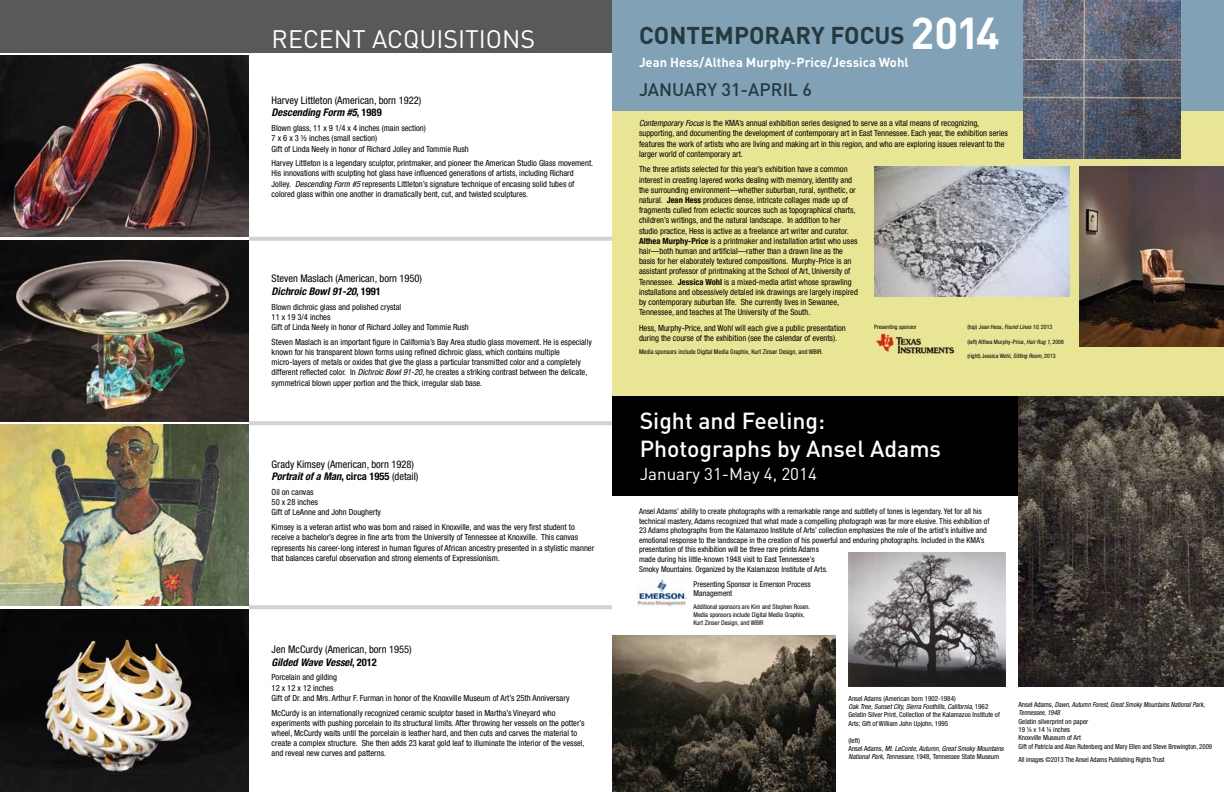
<style>
.page{position:relative;width:1224px;height:792px;background:#fff}
.page>*{position:absolute;margin:0;border:0;box-sizing:border-box;transform-origin:0 0}
.t1{font:25px "DIN";color:#fff}
.t2{font:700 24px "DIN";color:#26393d}
.t3{font:500 23px/27.6px "DIN";color:#fff}
.t4{font:500 18px "DIN";color:#26393d}
.t5{font:17px "DIN";color:#fff}
.t6{font:700 13px "DIN";color:#fff}
.t7{font:condensed 10.5px/12.6px "Helvetica Neue";color:#000}
.t8{font:condensed 8.5px/10.2px "Helvetica Neue";color:#000}
.t9{font:condensed 8px/9.6px "Helvetica Neue";color:#000}
.t10{font:condensed 7px/8.4px "Helvetica Neue";color:#000}
.t11{font:italic condensed 7px/8.4px "Helvetica Neue";color:#000}
.t12{font:italic condensed 7px/8.4px "Helvetica Neue";color:#000;scale:.95 1}
.t13{font:condensed 7px "Helvetica Neue";color:#000;scale:.95 1}
.t14{font:condensed 6.5px/7.8px "Helvetica Neue";color:#000}
.t15{font:condensed 6px "Helvetica Neue";color:#000}
.s1{font-weight:700;font-style:italic}
.s2{font-weight:700}
.s3{font-style:italic}
.s4{font-size:44px;color:#fff}
.s5{font-style:normal}
</style>
<div class="page">
<div style="left:612px;top:75px;width:612px;height:321px;background:#e8e595"></div>
<div style="left:0;top:0;width:612px;height:52px;background:#58595b"></div>
<img style="left:0;top:56px;width:249px;height:181px">
<img style="left:0;top:240px;width:249px;height:181px">
<img style="left:0;top:425px;width:249px;height:181px">
<img style="left:0;top:609px;width:249px;height:183px">
<div style="left:612px;top:0;width:612px;height:110px;background:#80a1b6"></div>
<img style="left:1023px;top:0;width:158px;height:158px">
<img style="left:874px;top:166px;width:196px;height:131px">
<img style="left:1080px;top:166px;width:144px;height:181px">
<div style="left:613px;top:396px;width:611px;height:99px;background:#000"></div>
<img style="left:1018px;top:396px;width:206px;height:290px">
<img style="left:612px;top:636px;width:224px;height:156px">
<img style="left:849px;top:552px;width:156px;height:134px">
<hr style="left:249px;top:237px;width:363px;height:4px;background:#d1d3d4">
<hr style="left:249px;top:421px;width:363px;height:4px;background:#d1d3d4">
<hr style="left:249px;top:605px;width:363px;height:4px;background:#d1d3d4">
<img style="left:638px;top:579px;width:48px;height:28px">
<img style="left:876px;top:333px;width:79px;height:21px">
<h1 class="t1" style="left:272px;top:24px;width:247px">RECENT Acqu isitions</h1>
<p class="t7" style="left:272px;top:94px;width:151px">Harvey Littleton (American, born 1922)<br><span class="s1">Descending Form #5</span><span class="s2">, 1989</span></p>
<p class="t8" style="left:272px;top:123px;width:199px">Blown glass, 11 x 9 1/4 x 4 inches (main section)<br>7 x 6 x 3 ½ inches (small section)<br>Gift of Linda Neely in honor of Richard Jolley and Tommie Rush</p>
<p class="t8" style="left:272px;top:158px;width:323px">Harvey Littleton is a legendary sculptor, printmaker, and pioneer the American Studio Glass movement.<br>His innovations with sculpting hot glass have influenced generations of artists, including Richard Jolley. <span class="s3">Descending Form #5</span> represents Littleton’s signature technique of encasing solid tubes of colored glass within one another in dramatically bent, cut, and twisted sculptures.</p>
<p class="t7" style="left:272px;top:272px;width:152px">Steven Maslach (American, born 1950)<br><span class="s1">Dichroic Bowl 91-20</span><span class="s2">, 1991</span></p>
<p class="t8" style="left:272px;top:302px;width:199px">Blown dichroic glass and polished crystal<br>11 x 19 3/4 inches<br>Gift of Linda Neely in honor of Richard Jolley and Tommie Rush</p>
<p class="t8" style="left:272px;top:337px;width:322px">Steven Maslach is an important figure in California’s Bay Area studio glass movement. He is especially known for his transparent blown forms using refined dichroic glass, which contains multiple micro-layers of metals or oxides that give the glass a particular transmitted color and a completely different reflected color. In <span class="s3">Dichroic Bowl 91-20</span>, he creates a striking contrast between the delicate, symmetrical blown upper portion and the thick, irregular slab base.</p>
<p class="t7" style="left:272px;top:458px;width:148px">Grady Kimsey (American, born 1928)<br><span class="s1">Portrait of a Man</span><span class="s2">, circa 1955</span> (detail)</p>
<p class="t8" style="left:272px;top:487px;width:111px">Oil on canvas<br>50 x 28 inches<br>Gift of LeAnne and John Dougherty</p>
<p class="t8" style="left:272px;top:522px;width:324px">Kimsey is a veteran artist who was born and raised in Knoxville, and was the very first student to receive a bachelor’s degree in fine arts from the University of Tennessee at Knoxville. This canvas represents his career-long interest in human figures of African ancestry presented in a stylistic manner that balances careful observation and strong elements of Expressionism.</p>
<p class="t7" style="left:272px;top:643px;width:142px">Jen McCurdy (American, born 1955)<br><span class="s1">Gilded Wave Vessel</span><span class="s2">, 2012</span></p>
<p class="t8" style="left:272px;top:672px;width:299px">Porcelain and gilding<br>12 x 12 x 12 inches<br>Gift of Dr. and Mrs. Arthur F. Furman in honor of the Knoxville Museum of Art’s 25th Anniversary</p>
<p class="t8" style="left:272px;top:707px;width:315px">McCurdy is an internationally recognized ceramic sculptor based in Martha’s Vineyard who experiments with pushing porcelain to its structural limits. After throwing her vessels on the potter’s wheel, McCurdy waits until the porcelain is leather hard, and then cuts and carves the material to create a complex structure. She then adds 23 karat gold leaf to illuminate the interior of the vessel, and reveal new curves and patterns.</p>
<h2 class="t2" style="left:639px;top:20px;width:362px">CONTEMPORARY FOCUS <span class="s4">2014</span></h2>
<h3 class="t6" style="left:639px;top:54px;width:271px">Jean Hess/Althea Murphy-Price/Jessica Wohl</h3>
<h3 class="t4" style="left:639px;top:78px;width:175px">JANUARY 31-APRIL 6</h3>
<p class="t8" style="left:639px;top:118px;width:370px"><span class="s3">Contemporary Focus</span> is the KMA’s annual exhibition series designed to serve as a vital means of recognizing, supporting, and documenting the development of contemporary art in East Tennessee. Each year, the exhibition series features the work of artists who are living and making art in this region, and who are exploring issues relevant to the larger world of contemporary art.</p>
<p class="t8" style="left:639px;top:164px;width:220px">The three artists selected for this year’s exhibition have a common interest in creating layered works dealing with memory, identity and the surrounding environment—whether suburban, rural, synthetic, or natural. <span class="s2">Jean Hess</span> produces dense, intricate collages made up of fragments culled from eclectic sources such as topographical charts, children’s writings, and the natural landscape. In addition to her studio practice, Hess is active as a freelance art writer and curator.<br><span class="s2">Althea Murphy-Price</span> is a printmaker and installation artist who uses hair—both human and artificial—rather than a drawn line as the basis for her elaborately textured compositions. Murphy-Price is an assistant professor of printmaking at the School of Art, University of Tennessee. <span class="s2">Jessica Wohl</span> is a mixed-media artist whose sprawling installations and obsessively detaled ink drawings are largely inspired by contemporary suburban life. She currently lives in Sewanee, Tennessee, and teaches at The University of the South.</p>
<p class="t8" style="left:639px;top:323px;width:208px">Hess, Murphy-Price, and Wohl will each give a public presentation during the course of the exhibition (see the calendar of events).</p>
<p class="t14" style="left:639px;top:348px;width:186px">Media sponsors include Digital Media Graphix, Kurt Zinser Design, and WBIR.</p>
<p class="t15" style="left:874px;top:324px;width:44px">Presenting sponsor</p>
<p class="t15" style="left:968px;top:324px;width:86px">(top) Jean Hess, <span class="s3">Found Lines 10</span>, 2013</p>
<p class="t15" style="left:968px;top:338px;width:98px">(left) Althea Murphy-Price, <span class="s3">Hair Rug 1</span>, 2006</p>
<p class="t15" style="left:968px;top:352px;width:90px">(right) Jessica Wohl, <span class="s3">Sitting Room</span>, 2013</p>
<h3 class="t3" style="left:640px;top:406px;width:303px">Sight and Feeling:<br>Photographs by Ansel Adams</h3>
<h3 class="t5" style="left:640px;top:463px;width:179px">January 31-May 4, 2014</h3>
<p class="t9" style="left:639px;top:506px;width:352px">Ansel Adams’ ability to create photographs with a remarkable range and subtlety of tones is legendary. Yet for all his technical mastery, Adams recognized that what made a compelling photograph was far more elusive. This exhibition of 23 Adams photographs from the Kalamazoo Institute of Arts’ collection emphasizes the role of the artist’s intuitive and emotional response to the landscape in the creation of his powerful and enduring photographs. Included in the KMA’s presentation of this exhibition will be three rare prints Adams<br>made during his little-known 1948 visit to East Tennessee’s<br>Smoky Mountains. Organized by the Kalamazoo Institute of Arts.</p>
<p class="t9" style="left:693px;top:579px;width:119px">Presenting Sponsor is Emerson Process<br>Management</p>
<p class="t14" style="left:694px;top:603px;width:118px">Additional sponsors are Kim and Stephen Rosen.<br>Media sponsors include Digital Media Graphix,<br>Kurt Zinser Design, and WBIR</p>
<p class="t10" style="left:849px;top:694px;width:153px">Ansel Adams (American born 1902-1984)<br><span class="s3">Oak Tree, Sunset City, Sierra Foothills, California</span>, 1962<br>Gelatin Silver Print, Collection of the Kalamazoo Institute of Arts; Gift of William John Upjohn, 1995</p>
<p class="t11" style="left:849px;top:736px;width:157px"><span class="s5">(left)<br>Ansel Adams,</span> Mt. LeConte, Autumn, Great Smoky Mountains<br>National Park, Tennessee, <span class="s5">1948</span>, <span class="s5">Tennessee State Museum</span></p>
<p class="t12" style="left:1018px;top:700px;width:198px"><span class="s5">Ansel Adams,</span> Dawn, Autumn Forest, Great Smoky Mountains National Park,<br>Tennessee, 1948</p>
<p class="t10" style="left:1018px;top:717px;width:195px">Gelatin silverprint on paper<br>19 ¼ x 14 ¼ inches<br>Knoxville Museum of Art<br>Gift of Patricia and Alan Rutenberg and Mary Ellen and Steve Brewington, 2009</p>
<p class="t13" style="left:1018px;top:755px;width:155px">All images ©2013 The Ansel Adams Publishing Rights Trust</p>
</div>
